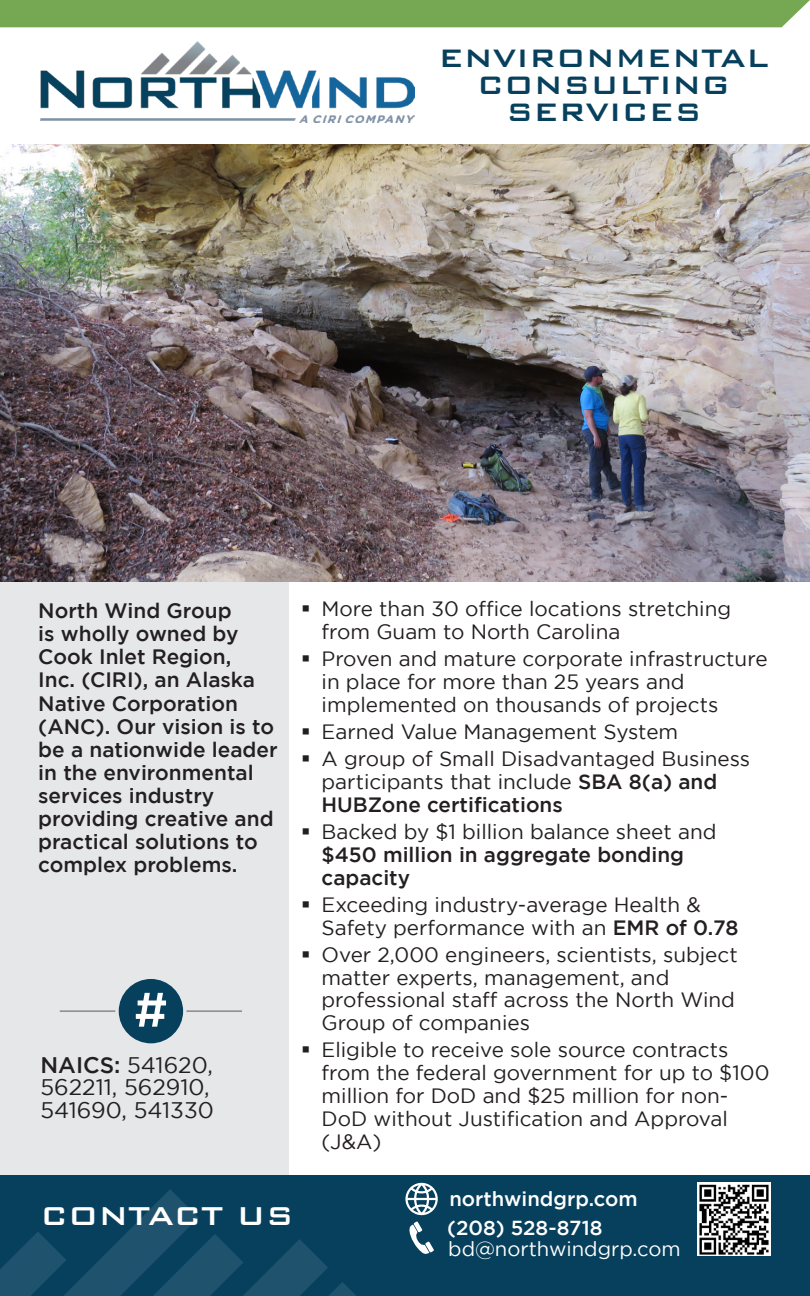
<style>
.page{position:relative;width:810px;height:1296px;background:#fff}
.page>*{position:absolute;margin:0;border:0;box-sizing:border-box;transform-origin:0 0}
.t1{font:500 34.65px "Bank Gothic BT";color:#fff}
.Header_1{font:500 33.75px/27px "Bank Gothic BT";color:#07405d;text-align:center}
.Table_Body{font:22.5px/22.5px "Gotham";color:#231f20}
.t2{font:20.7px/22.9px "Gotham";color:#231f20}
.Header_1-2{font:500 20.7px/22.9px "Gotham";color:#231f20}
.t3{font:500 20.25px "Gotham";color:#fff}
.t4{font:20.25px "Gotham";color:#fff}
.s1{font-weight:500}
.s2{font-weight:400}
</style>
<div class="page">
<div style="left:0;top:564px;width:288px;height:635px;background:#e6e7e9"></div>
<div style="left:0;top:0;width:810px;height:27px;background:#76a853"></div>
<div style="left:0;top:0;width:25px;height:5px;background:#76a853"></div>
<img style="left:0;top:144px;width:810px;height:438px">
<div style="left:0;top:1176px;width:810px;height:120px;background:#07405d"></div>
<svg style="left:0;top:1189px;width:356px;height:107px"></svg>
<svg style="left:409px;top:1221px;width:25px;height:33px"></svg>
<svg style="left:405px;top:1183px;width:33px;height:32px"></svg>
<img style="left:698px;top:1183px;width:72px;height:73px">
<img style="left:40px;top:42px;width:374px;height:81px">
<hr style="left:60px;top:1010px;width:182px;height:2px;background:#939393">
<div style="left:117px;top:977px;width:68px;height:68px;background:#07405d;border-radius:50%"></div>
<div style="left:115px;top:976px;width:72px;height:71px;border:3px solid #e6e7e9;border-radius:50%"></div>
<svg style="left:136px;top:993px;width:30px;height:34px"></svg>
<p class="Header_1" style="left:439px;top:44px;width:332px">ENVIRONMENTAL<br>CONSULTING<br>SERVICES</p>
<p class="Header_1-2" style="left:38px;top:599px;width:241px">North Wind Group<br>is wholly owned by<br>Cook Inlet Region,<br>Inc. (CIRI), an Alaska<br>Native Corporation (ANC). Our vision is to be a nationwide leader in the environmental services industry providing creative and practical solutions to complex problems.</p>
<p class="Table_Body" style="left:40px;top:1053px;width:175px"><span class="s1">NAICS:</span> 541620,<br>562211, 562910,<br>541690, 541330</p>
<p class="t1" style="left:40px;top:1197px;width:255px">CONTACT US</p>
<p class="t2" style="left:322px;top:597px;width:411px">More than 30 office locations stretching from Guam to North Carolina</p>
<p class="t2" style="left:322px;top:647px;width:448px">Proven and mature corporate infrastructure in place for more than 25 years and implemented on thousands of projects</p>
<p class="t2" style="left:322px;top:720px;width:358px">Earned Value Management System</p>
<p class="t2" style="left:322px;top:747px;width:430px">A group of Small Disadvantaged Business participants that include <span class="s1">SBA 8(a) and<br>HUBZone certifications</span></p>
<p class="Header_1-2" style="left:322px;top:819px;width:397px"><span class="s2">Backed by $1 billion balance sheet and </span>$450 million in aggregate bonding capacity</p>
<p class="t2" style="left:322px;top:892px;width:418px">Exceeding industry-average Health &amp;<br>Safety performance with an <span class="s1">EMR of 0.78</span></p>
<p class="t2" style="left:322px;top:942px;width:418px">Over 2,000 engineers, scientists, subject matter experts, management, and professional staff across the North Wind Group of companies</p>
<p class="t2" style="left:322px;top:1038px;width:449px">Eligible to receive sole source contracts from the federal government for up to $100 million for DoD and $25 million for non-DoD without Justification and Approval (J&amp;A)</p>
<p class="t3" style="left:449px;top:1187px;width:190px">northwindgrp.com</p>
<p class="t3" style="left:447px;top:1217px;width:157px">(208) 528-8718</p>
<p class="t4" style="left:448px;top:1238px;width:234px">bd@northwindgrp.com</p>
</div>
